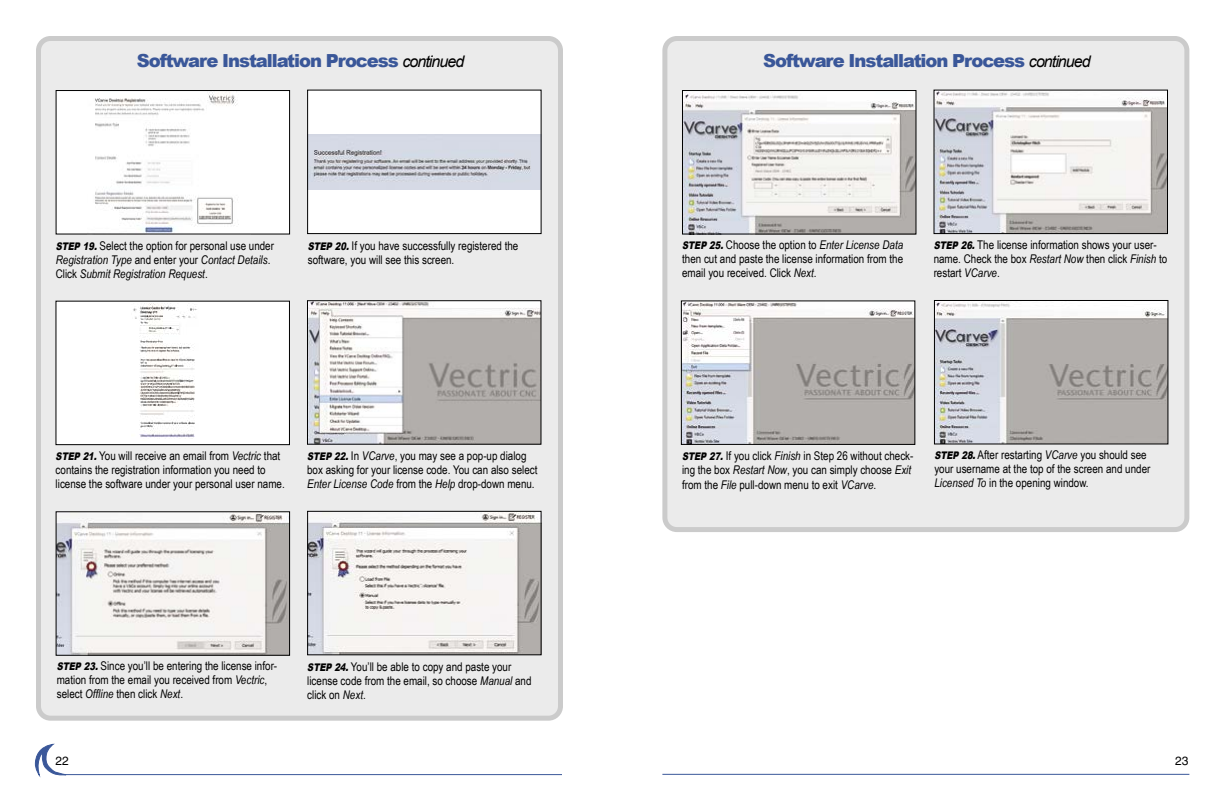
<style>
.page{position:relative;width:1224px;height:792px;background:#fff}
.page>*{position:absolute;margin:0;border:0;box-sizing:border-box;transform-origin:0 0}
.t1{font:900 18px "Arial";letter-spacing:-.06em;color:#3a5799}
.t2{font:12px/14px "Arial Narrow";color:#000}
.t3{font:italic 12px/14px "Arial Narrow";color:#000}
.t4{font:12px "Helvetica LT Std";color:#000}
.s1{font-weight:400;font-style:italic;font-size:16px;color:#000}
.s2{font-family:"Arial";font-weight:900;font-size:10.5px}
.s3{font-style:normal}
.s4{font-family:"Arial";font-weight:900;font-style:italic;font-size:10.5px}
.s5{font-style:italic}
</style>
<div class="page">
<div style="left:39px;top:38px;width:522px;height:680px;background:#ebebeb;border-radius:12px"></div>
<div style="left:36px;top:36px;width:527px;height:685px;border:5px solid #cbcbcb;border-radius:12px"></div>
<div style="left:56px;top:91px;width:234px;height:143px;background:#fff"></div>
<img style="left:95px;top:92px;width:144px;height:140px">
<div style="left:56px;top:90px;width:234px;height:144px;border:1px solid #000"></div>
<div style="left:308px;top:90px;width:233px;height:144px;background:#fff"></div>
<img style="left:309px;top:135px;width:230px;height:55px">
<div style="left:307px;top:90px;width:234px;height:144px;border:1px solid #000"></div>
<div style="left:56px;top:301px;width:233px;height:144px;background:#fff"></div>
<img style="left:133px;top:304px;width:64px;height:134px">
<div style="left:56px;top:301px;width:234px;height:144px;border:1px solid #000"></div>
<img style="left:309px;top:302px;width:230px;height:140px">
<div style="left:307px;top:300px;width:234px;height:144px;border:1px solid #000"></div>
<img style="left:58px;top:514px;width:230px;height:140px">
<div style="left:56px;top:512px;width:234px;height:144px;border:1px solid #000"></div>
<img style="left:309px;top:513px;width:230px;height:140px">
<div style="left:307px;top:511px;width:234px;height:144px;border:1px solid #000"></div>
<div style="left:665px;top:38px;width:522px;height:492px;background:#ebebeb;border-radius:12px"></div>
<div style="left:662px;top:36px;width:527px;height:496px;border:5px solid #cbcbcb;border-radius:12px"></div>
<img style="left:684px;top:92px;width:230px;height:140px">
<div style="left:682px;top:90px;width:234px;height:144px;border:1px solid #000"></div>
<img style="left:936px;top:92px;width:230px;height:140px">
<div style="left:934px;top:90px;width:234px;height:144px;border:1px solid #000"></div>
<img style="left:683px;top:303px;width:230px;height:140px">
<div style="left:681px;top:301px;width:234px;height:144px;border:1px solid #000"></div>
<img style="left:936px;top:302px;width:230px;height:140px">
<div style="left:934px;top:300px;width:234px;height:144px;border:1px solid #000"></div>
<hr style="left:662px;top:774px;width:527px;height:1px;background:#3a5799">
<hr style="left:64px;top:774px;width:498px;height:1px;background:#3a5799">
<svg style="left:35px;top:744px;width:32px;height:32px"></svg>
<h1 class="t1" style="left:137px;top:54px;width:329px">Software Installation Process <span class="s1">continued</span></h1>
<p class="t3" style="left:56px;top:239px;width:220px"><span class="s2">STEP 19.</span> <span class="s3">Select the option for personal use under<br></span>Registration Type <span class="s3">and enter your</span> Contact Details<span class="s3">.<br>Click</span> Submit Registration Request<span class="s3">.</span></p>
<p class="t2" style="left:308px;top:240px;width:212px"><span class="s4">STEP 20.</span> If you have successfully registered the software, you will see this screen.</p>
<p class="t2" style="left:56px;top:450px;width:231px"><span class="s4">STEP 21.</span> You will receive an email from <span class="s5">Vectric</span> that contains the registration information you need to license the software under your personal user name.</p>
<p class="t2" style="left:307px;top:450px;width:232px"><span class="s4">STEP 22.</span> In <span class="s5">VCarve</span>, you may see a pop-up dialog box asking for your license code. You can also select<br><span class="s5">Enter License Code</span> from the <span class="s5">Help</span> drop-down menu.</p>
<p class="t2" style="left:57px;top:660px;width:222px"><span class="s4">STEP 23.</span> Since you’ll be entering the license infor&shy;mation from the email you received from <span class="s5">Vectric</span>, select <span class="s5">Of昀氀ine</span> then click <span class="s5">Next</span>.</p>
<p class="t2" style="left:307px;top:661px;width:226px"><span class="s4">STEP 24.</span> You’ll be able to copy and paste your license code from the email, so choose <span class="s5">Manual</span> and click on <span class="s5">Next</span>.</p>
<h1 class="t1" style="left:763px;top:54px;width:329px">Software Installation Process <span class="s1">continued</span></h1>
<p class="t2" style="left:682px;top:237px;width:223px;line-height:14.4px;text-align:justify"><span class="s4">STEP 25.</span> Choose the option to <span class="s5">Enter License Data </span>then cut and paste the license information from the email you received. Click <span class="s5">Next</span>.</p>
<p class="t2" style="left:934px;top:239px;width:235px"><span class="s4">STEP 26.</span> The license information shows your user&shy;name. Check the box <span class="s5">Restart Now</span> then click <span class="s5">Finish</span> to restart <span class="s5">VCarve</span>.</p>
<p class="t2" style="left:682px;top:450px;width:233px"><span class="s4">STEP 27.</span> If you click <span class="s5">Finish</span> in Step 26 without check&shy;ing the box <span class="s5">Restart Now</span>, you can simply choose <span class="s5">Exit </span>from the <span class="s5">File</span> pull-down menu to exit <span class="s5">VCarve</span>.</p>
<p class="t2" style="left:934px;top:449px;width:218px"><span class="s4">STEP 28.</span>After restarting <span class="s5">VCarve</span> you should see your username at the top of the screen and under<br><span class="s5">Licensed To</span> in the opening window.</p>
<p class="t4" style="left:56px;top:756px;width:15px">22</p>
<p class="t4" style="left:1175px;top:756px;width:15px">23</p>
</div>
